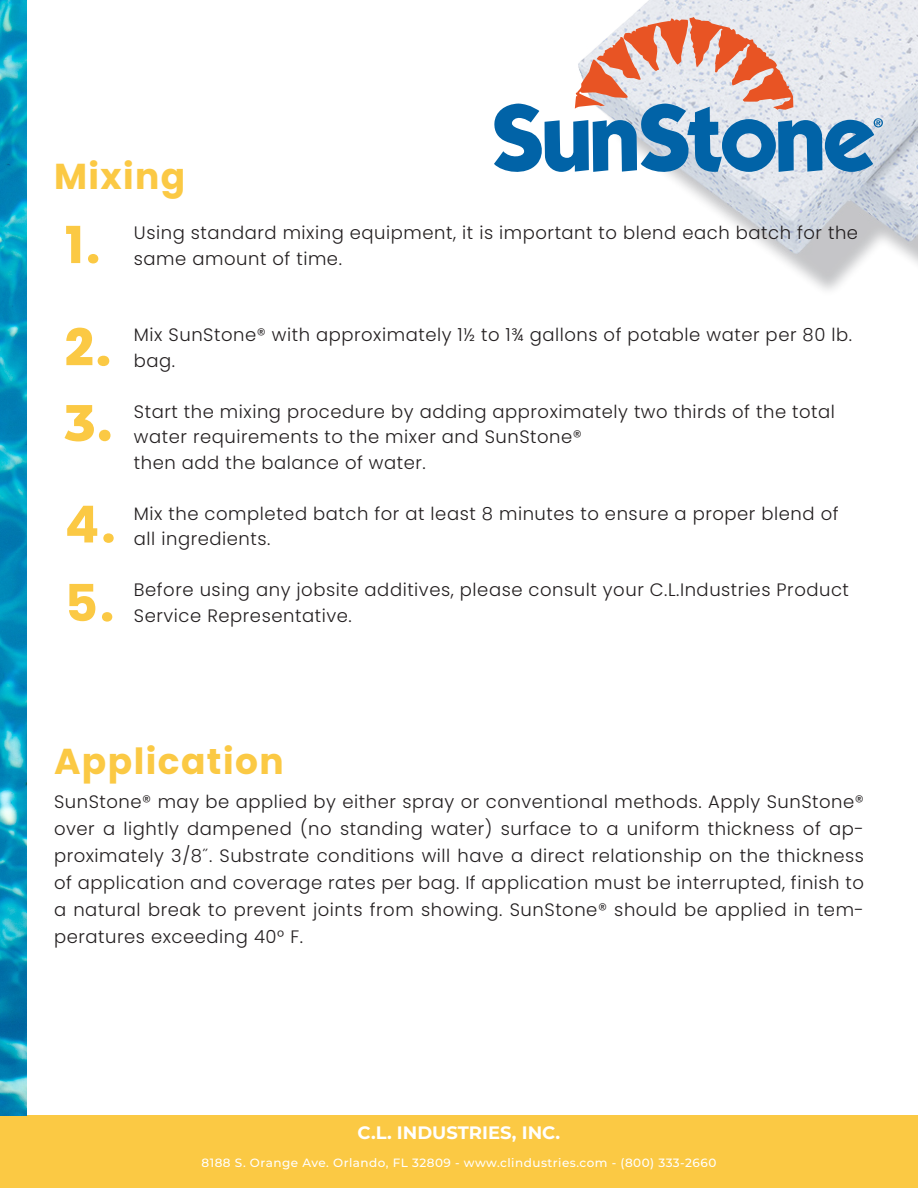
<style>
.page{position:relative;width:918px;height:1188px;background:#fff}
.page>*{position:absolute;margin:0;border:0;box-sizing:border-box;transform-origin:0 0}
.t1{font:700 51px "Poppins";color:#fbc944}
.t2{font:800 51px "Poppins";color:#fbc944}
.t3{font:800 51px "Montserrat";color:#fbc944}
.t4{font:700 36px "Poppins";letter-spacing:.04em;color:#fbc944}
.t5{font:300 18px/27px "Poppins";letter-spacing:.03em;color:#231f20}
.t6{font:700 18px "Montserrat";color:#fff}
.t7{font:500 12px "Montserrat";letter-spacing:.04em;color:#fff}
</style>
<div class="page">
<img style="left:631px;top:0;width:287px;height:290px">
<div style="left:0;top:1115px;width:918px;height:73px;background:#fbc944"></div>
<img style="left:0;top:0;width:27px;height:1115px">
<svg style="left:494px;top:17px;width:389px;height:155px"></svg>
<p class="t4" style="left:54px;top:156px;width:133px">Mixing</p>
<p class="t5" style="left:134px;top:220px;width:726px;line-height:25.5px">Using standard mixing equipment, it is important to blend each batch for the same amount of time.</p>
<p class="t1" style="left:65px;top:216px;width:37px">1.</p>
<p class="t2" style="left:65px;top:318px;width:48px">2.</p>
<p class="t3" style="left:65px;top:385px;width:49px">3.</p>
<p class="t1" style="left:65px;top:495px;width:52px">4.</p>
<p class="t1" style="left:65px;top:574px;width:51px">5.</p>
<p class="t5" style="left:134px;top:322px;width:720px;line-height:25.5px">Mix SunStone® with approximately 1½ to 1¾ gallons of potable water per 80 lb. bag.</p>
<p class="t5" style="left:134px;top:399px;width:703px;line-height:25.5px">Start the mixing procedure by adding approximately two thirds of the total water requirements to the mixer and SunStone®</p>
<p class="t5" style="left:134px;top:449px;width:293px">then add the balance of water.</p>
<p class="t5" style="left:134px;top:501px;width:706px;line-height:25.5px">Mix the completed batch for at least 8 minutes to ensure a proper blend of all ingredients.</p>
<p class="t5" style="left:134px;top:577px;width:717px;line-height:25.5px">Before using any jobsite additives, please consult your C.L.Industries Product<br>Service Representative.</p>
<p class="t4" style="left:54px;top:741px;width:231px">Application</p>
<p class="t5" style="left:54px;top:788px;width:812px;text-align:justify">SunStone® may be applied by either spray or conventional methods. Apply SunStone® over a lightly dampened (no standing water) surface to a uniform thickness of ap&shy;proximately 3/8˝. Substrate conditions will have a direct relationship on the thickness of application and coverage rates per bag. If application must be interrupted, finish to a natural break to prevent joints from showing. SunStone® should be applied in tem&shy;peratures exceeding 40° F.</p>
<p class="t6" style="left:358px;top:1120px;width:204px">C.L. INDUSTRIES, INC.</p>
<p class="t7" style="left:202px;top:1155px;width:516px">8188 S. Orange Ave. Orlando, FL 32809 - www.clindustries.com - (800) 333-2660</p>
</div>
